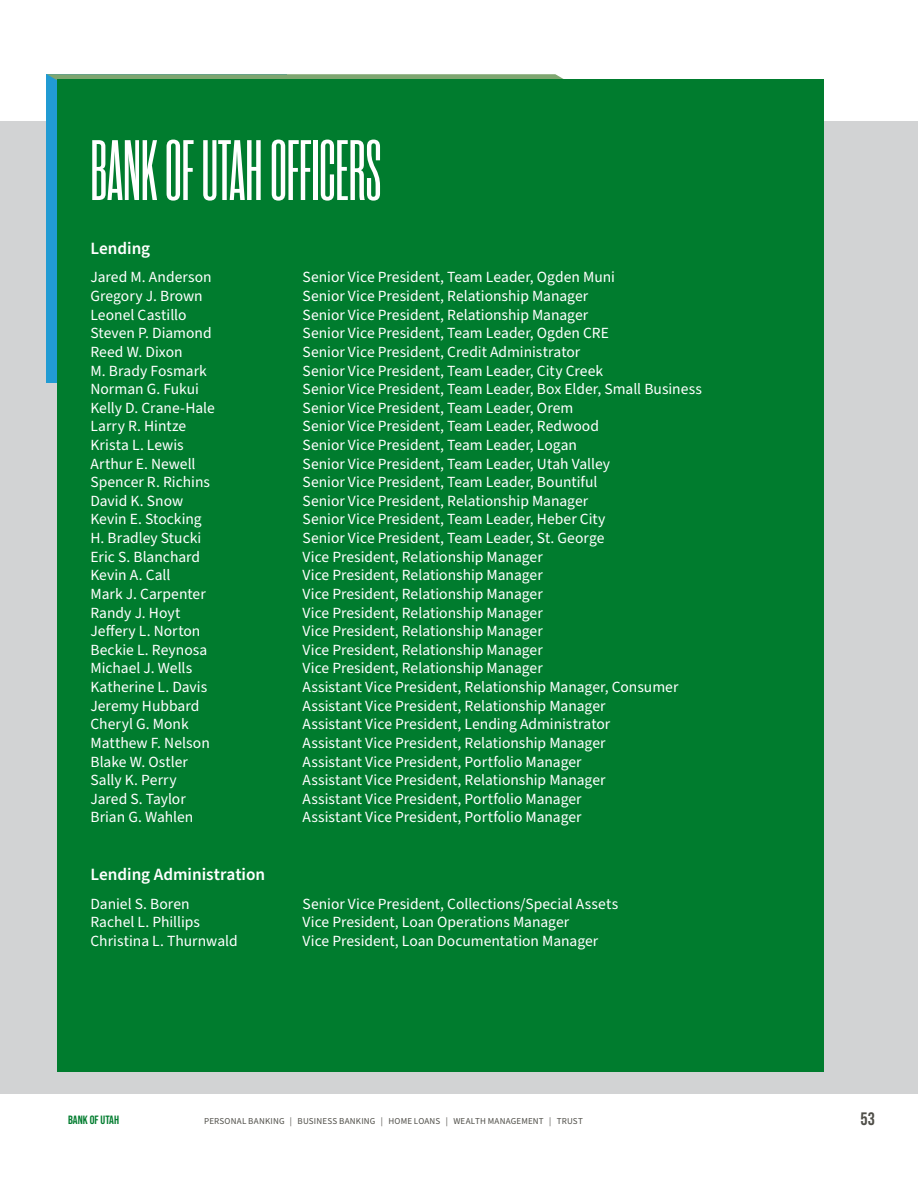
<style>
.page{position:relative;width:918px;height:1188px;background:#fff}
.page>*{position:absolute;margin:0;border:0;box-sizing:border-box;transform-origin:0 0}
.t1{font:600 85.5px "Rama Gothic C";color:#fff}
.t2{font:18px "Bebas Neue";color:#4f4e48}
.t3{font:600 17.25px "Source Sans Pro";letter-spacing:-.005em;color:#fff}
.t4{font:15.45px "Source Sans Pro";color:#fff}
.t5{font:12px "Bebas Neue";color:#007c2e}
.t6{font:9px "Source Sans Pro";letter-spacing:.02em;color:#4f4e48}
</style>
<div class="page">
<div style="left:0;top:121px;width:918px;height:973px;background:#d2d3d4"></div>
<div style="left:46px;top:74px;width:241px;height:309px;background:#219bd3"></div>
<svg style="left:47px;top:74px;width:517px;height:6px;background:#7fa877"></svg>
<div style="left:57px;top:79px;width:767px;height:993px;background:#007c2e"></div>
<h1 class="t1" style="left:90px;top:132px;width:292px">BANK OF UTAH OFFICERS</h1>
<p class="t3" style="left:90px;top:237px;width:61px">Lending</p>
<p class="t4" style="left:90px;top:267px;width:123px">Jared M. Anderson</p>
<p class="t4" style="left:303px;top:267px;width:314px">Senior Vice President, Team Leader, Ogden Muni</p>
<p class="t4" style="left:90px;top:286px;width:114px">Gregory J. Brown</p>
<p class="t4" style="left:303px;top:286px;width:287px">Senior Vice President, Relationship Manager</p>
<p class="t4" style="left:90px;top:304px;width:98px">Leonel Castillo</p>
<p class="t4" style="left:303px;top:304px;width:287px">Senior Vice President, Relationship Manager</p>
<p class="t4" style="left:90px;top:323px;width:123px">Steven P. Diamond</p>
<p class="t4" style="left:303px;top:323px;width:308px">Senior Vice President, Team Leader, Ogden CRE</p>
<p class="t4" style="left:90px;top:341px;width:94px">Reed W. Dixon</p>
<p class="t4" style="left:303px;top:341px;width:279px">Senior Vice President, Credit Administrator</p>
<p class="t4" style="left:90px;top:360px;width:118px">M. Brady Fosmark</p>
<p class="t4" style="left:303px;top:360px;width:302px">Senior Vice President, Team Leader, City Creek</p>
<p class="t4" style="left:90px;top:379px;width:110px">Norman G. Fukui</p>
<p class="t4" style="left:303px;top:379px;width:401px">Senior Vice President, Team Leader, Box Elder, Small Business</p>
<p class="t4" style="left:90px;top:397px;width:126px">Kelly D. Crane-Hale</p>
<p class="t4" style="left:303px;top:397px;width:272px">Senior Vice President, Team Leader, Orem</p>
<p class="t4" style="left:90px;top:416px;width:97px">Larry R. Hintze</p>
<p class="t4" style="left:303px;top:416px;width:298px">Senior Vice President, Team Leader, Redwood</p>
<p class="t4" style="left:90px;top:435px;width:95px">Krista L. Lewis</p>
<p class="t4" style="left:303px;top:435px;width:276px">Senior Vice President, Team Leader, Logan</p>
<p class="t4" style="left:90px;top:453px;width:107px">Arthur E. Newell</p>
<p class="t4" style="left:303px;top:453px;width:309px">Senior Vice President, Team Leader, Utah Valley</p>
<p class="t4" style="left:90px;top:472px;width:121px">Spencer R. Richins</p>
<p class="t4" style="left:303px;top:472px;width:297px">Senior Vice President, Team Leader, Bountiful</p>
<p class="t4" style="left:90px;top:490px;width:94px">David K. Snow</p>
<p class="t4" style="left:303px;top:490px;width:287px">Senior Vice President, Relationship Manager</p>
<p class="t4" style="left:90px;top:509px;width:113px">Kevin E. Stocking</p>
<p class="t4" style="left:303px;top:509px;width:305px">Senior Vice President, Team Leader, Heber City</p>
<p class="t4" style="left:90px;top:528px;width:112px">H. Bradley Stucki</p>
<p class="t4" style="left:303px;top:528px;width:304px">Senior Vice President, Team Leader, St. George</p>
<p class="t4" style="left:90px;top:546px;width:111px">Eric S. Blanchard</p>
<p class="t4" style="left:303px;top:546px;width:242px">Vice President, Relationship Manager</p>
<p class="t4" style="left:90px;top:565px;width:81px">Kevin A. Call</p>
<p class="t4" style="left:303px;top:565px;width:242px">Vice President, Relationship Manager</p>
<p class="t4" style="left:90px;top:584px;width:117px">Mark J. Carpenter</p>
<p class="t4" style="left:303px;top:584px;width:242px">Vice President, Relationship Manager</p>
<p class="t4" style="left:90px;top:602px;width:91px">Randy J. Hoyt</p>
<p class="t4" style="left:303px;top:602px;width:242px">Vice President, Relationship Manager</p>
<p class="t4" style="left:90px;top:621px;width:111px">Jeffery L. Norton</p>
<p class="t4" style="left:303px;top:621px;width:242px">Vice President, Relationship Manager</p>
<p class="t4" style="left:90px;top:639px;width:118px">Beckie L. Reynosa</p>
<p class="t4" style="left:303px;top:639px;width:242px">Vice President, Relationship Manager</p>
<p class="t4" style="left:90px;top:658px;width:103px">Michael J. Wells</p>
<p class="t4" style="left:303px;top:658px;width:242px">Vice President, Relationship Manager</p>
<p class="t4" style="left:90px;top:677px;width:118px">Katherine L. Davis</p>
<p class="t4" style="left:303px;top:677px;width:377px">Assistant Vice President, Relationship Manager, Consumer</p>
<p class="t4" style="left:90px;top:695px;width:110px">Jeremy Hubbard</p>
<p class="t4" style="left:303px;top:695px;width:304px">Assistant Vice President, Relationship Manager</p>
<p class="t4" style="left:90px;top:714px;width:100px">Cheryl G. Monk</p>
<p class="t4" style="left:303px;top:714px;width:309px">Assistant Vice President, Lending Administrator</p>
<p class="t4" style="left:90px;top:732px;width:121px">Matthew F. Nelson</p>
<p class="t4" style="left:303px;top:732px;width:304px">Assistant Vice President, Relationship Manager</p>
<p class="t4" style="left:90px;top:751px;width:99px">Blake W. Ostler</p>
<p class="t4" style="left:303px;top:751px;width:281px">Assistant Vice President, Portfolio Manager</p>
<p class="t4" style="left:90px;top:770px;width:88px">Sally K. Perry</p>
<p class="t4" style="left:303px;top:770px;width:304px">Assistant Vice President, Relationship Manager</p>
<p class="t4" style="left:90px;top:788px;width:97px">Jared S. Taylor</p>
<p class="t4" style="left:303px;top:788px;width:281px">Assistant Vice President, Portfolio Manager</p>
<p class="t4" style="left:90px;top:807px;width:104px">Brian G. Wahlen</p>
<p class="t4" style="left:303px;top:807px;width:281px">Assistant Vice President, Portfolio Manager</p>
<p class="t3" style="left:90px;top:863px;width:176px">Lending Administration</p>
<p class="t4" style="left:90px;top:893px;width:101px">Daniel S. Boren</p>
<p class="t4" style="left:303px;top:893px;width:317px">Senior Vice President, Collections/Special Assets</p>
<p class="t4" style="left:90px;top:912px;width:111px">Rachel L. Phillips</p>
<p class="t4" style="left:303px;top:912px;width:268px">Vice President, Loan Operations Manager</p>
<p class="t4" style="left:90px;top:931px;width:149px">Christina L. Thurnwald</p>
<p class="t4" style="left:303px;top:931px;width:297px">Vice President, Loan Documentation Manager</p>
<p class="t5" style="left:68px;top:1113px;width:53px">BANK OF UTAH</p>
<p class="t6" style="left:204px;top:1115px;width:380px">PERSONAL BANKING | BUSINESS BANKING | HOME LOANS | WEALTH MANAGEMENT | TRUST</p>
<p class="t2" style="left:861px;top:1109px;width:16px">53</p>
</div>
